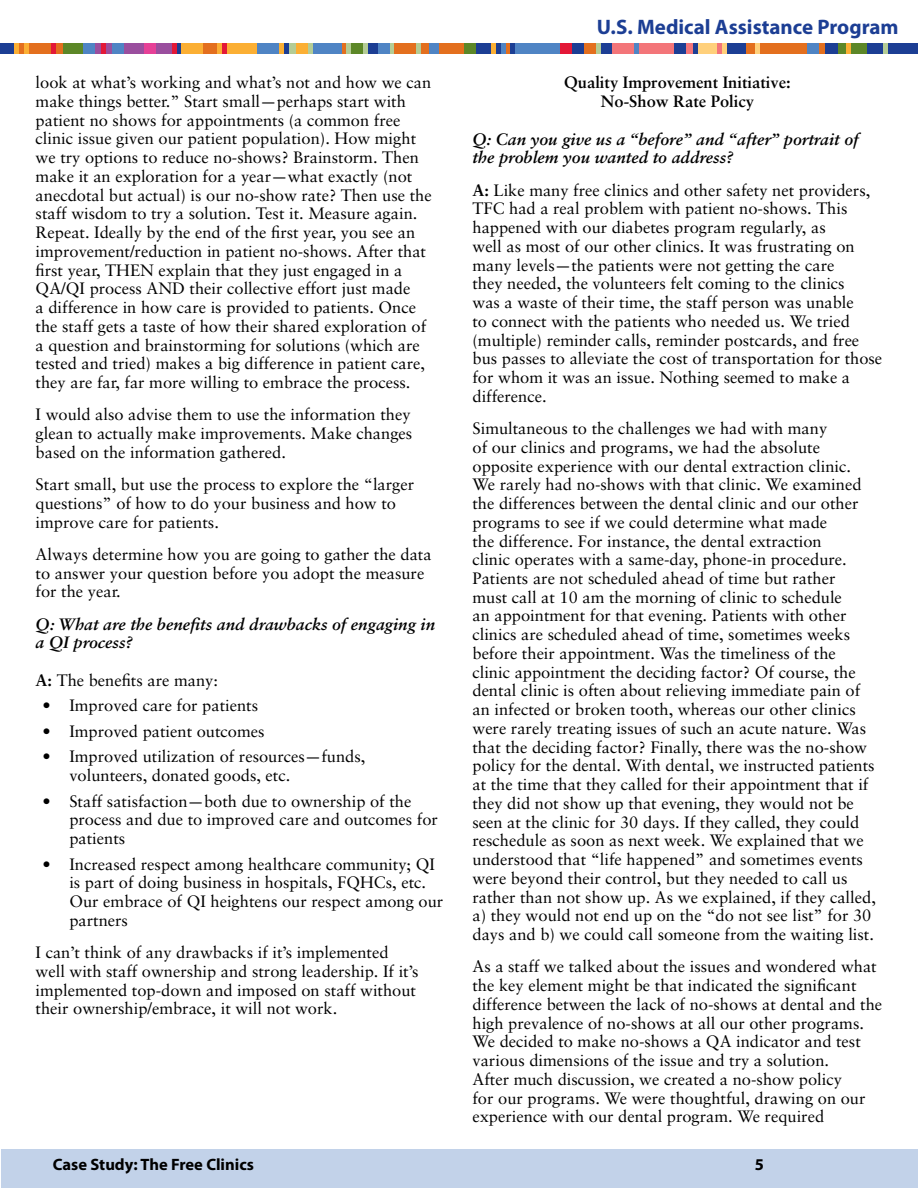
<style>
.page{position:relative;width:918px;height:1188px;background:#fff}
.page>*{position:absolute;margin:0;border:0;box-sizing:border-box;transform-origin:0 0}
.t1{font:700 21px "Myriad Pro";color:#1c3e94}
.t2{font:16.5px/18.8px "Sabon CE";color:#000}
.t3{font:italic 700 16.5px/18.8px "Sabon CE";color:#000}
.t4{font:700 16.5px/18.8px "Sabon CE";color:#000;text-align:center}
.t5{font:700 16.5px "Myriad Pro";color:#000}
.s1{font-weight:700}
</style>
<div class="page">
<svg style="left:0;top:43px;width:918px;height:1px"></svg>
<div style="left:0;top:44px;width:918px;height:10px;background:#1c3e94"></div>
<div style="left:19px;top:44px;width:44px;height:10px;background:#e36f1e"></div>
<div style="left:63px;top:44px;width:22px;height:10px;background:#5c8727"></div>
<div style="left:51px;top:44px;width:5px;height:10px;background:#e31837"></div>
<div style="left:92px;top:44px;width:80px;height:10px;background:#9a4e9e"></div>
<div style="left:613px;top:44px;width:80px;height:10px;background:#f37579"></div>
<div style="left:290px;top:44px;width:78px;height:10px;background:#b4cc95"></div>
<div style="left:206px;top:44px;width:78px;height:10px;background:#fbaf34"></div>
<div style="left:746px;top:44px;width:79px;height:10px;background:#e36f1e"></div>
<div style="left:394px;top:44px;width:78px;height:10px;background:#e36f1e"></div>
<div style="left:257px;top:44px;width:22px;height:10px;background:#4f84c4"></div>
<div style="left:101px;top:44px;width:5px;height:10px;background:#e31837"></div>
<hr style="left:342px;top:44px;width:4px;height:10px;background:#e36f1e">
<hr style="left:506px;top:44px;width:4px;height:10px;background:#e36f1e">
<div style="left:515px;top:44px;width:45px;height:10px;background:#4f84c4"></div>
<hr style="left:390px;top:44px;width:4px;height:10px;background:#b4cc95">
<div style="left:416px;top:44px;width:5px;height:10px;background:#b4cc95"></div>
<div style="left:596px;top:44px;width:5px;height:10px;background:#b4cc95"></div>
<hr style="left:635px;top:44px;width:4px;height:10px;background:#4f84c4">
<div style="left:755px;top:44px;width:5px;height:10px;background:#ffd07b"></div>
<div style="left:501px;top:44px;width:5px;height:10px;background:#4f84c4"></div>
<div style="left:429px;top:44px;width:10px;height:10px;background:#4f84c4"></div>
<hr style="left:491px;top:44px;width:4px;height:10px;background:#fbaf34">
<div style="left:222px;top:44px;width:5px;height:10px;background:#e31837"></div>
<div style="left:172px;top:44px;width:5px;height:10px;background:#e31837"></div>
<hr style="left:25px;top:44px;width:4px;height:10px;background:#fbaf34">
<hr style="left:14px;top:44px;width:4px;height:10px;background:#fbaf34">
<div style="left:144px;top:44px;width:11px;height:10px;background:#e64097"></div>
<div style="left:112px;top:44px;width:11px;height:10px;background:#4f84c4"></div>
<div style="left:83px;top:44px;width:11px;height:10px;background:#4f84c4"></div>
<div style="left:313px;top:44px;width:29px;height:10px;background:#4f84c4"></div>
<div style="left:839px;top:44px;width:28px;height:10px;background:#5c8727"></div>
<div style="left:698px;top:44px;width:29px;height:10px;background:#ffd07b"></div>
<div style="left:351px;top:44px;width:12px;height:10px;background:#5c8727"></div>
<div style="left:378px;top:44px;width:12px;height:10px;background:#4f84c4"></div>
<div style="left:560px;top:44px;width:11px;height:10px;background:#e31837"></div>
<div style="left:464px;top:44px;width:12px;height:10px;background:#5c8727"></div>
<div style="left:674px;top:44px;width:11px;height:10px;background:#1c3e94"></div>
<div style="left:195px;top:44px;width:22px;height:10px;background:#e36f1e"></div>
<div style="left:181px;top:44px;width:22px;height:10px;background:#fbaf34"></div>
<div style="left:296px;top:44px;width:11px;height:10px;background:#fbaf34"></div>
<div style="left:585px;top:44px;width:11px;height:10px;background:#e36f1e"></div>
<div style="left:807px;top:44px;width:12px;height:10px;background:#4f84c4"></div>
<div style="left:846px;top:44px;width:5px;height:10px;background:#fbaf34"></div>
<hr style="left:884px;top:44px;width:4px;height:10px;background:#b4cc95">
<div style="left:717px;top:44px;width:5px;height:10px;background:#f37579"></div>
<div style="left:2px;top:1149px;width:916px;height:39px;background:#c2d2e9"></div>
<p class="t2" style="left:36px;top:73px;width:398px">look at what’s working and what’s not and how we can make things better.” Start small—perhaps start with patient no shows for appointments (a common free clinic issue given our patient population). How might we try options to reduce no-shows? Brainstorm. Then make it an exploration for a year—what exactly (not anecdotal but actual) is our no-show rate? Then use the staff wisdom to try a solution. Test it. Measure again.<br>Repeat. Ideally by the end of the first year, you see an improvement/reduction in patient no-shows. After that first year, THEN explain that they just engaged in a QA/QI process AND their collective effort just made<br>a difference in how care is provided to patients. Once the staff gets a taste of how their shared exploration of a question and brainstorming for solutions (which are tested and tried) makes a big difference in patient care, they are far, far more willing to embrace the process.</p>
<p class="t2" style="left:36px;top:405px;width:378px;text-align:justify">I would also advise them to use the information they glean to actually make improvements. Make changes based on the information gathered.</p>
<p class="t2" style="left:36px;top:475px;width:380px">Start small, but use the process to explore the “larger questions” of how to do your business and how to improve care for patients.</p>
<p class="t2" style="left:36px;top:545px;width:398px">Always determine how you are going to gather the data to answer your question before you adopt the measure for the year.</p>
<p class="t3" style="left:36px;top:615px;width:401px">Q: What are the benefits and drawbacks of engaging in a QI process?</p>
<p class="t2" style="left:36px;top:671px;width:184px"><span class="s1">A:</span> The benefits are many:</p>
<p class="t2" style="left:42px;top:696px;width:217px">• Improved care for patients</p>
<p class="t2" style="left:42px;top:722px;width:224px">• Improved patient outcomes</p>
<p class="t2" style="left:69px;top:747px;width:298px;text-indent:-27px">• Improved utilization of resources—funds, volunteers, donated goods, etc.</p>
<p class="t2" style="left:69px;top:791px;width:370px;text-indent:-27px">• Staff satisfaction—both due to ownership of the process and due to improved care and outcomes for patients</p>
<p class="t2" style="left:69px;top:854px;width:375px;text-indent:-27px">• Increased respect among healthcare community; QI is part of doing business in hospitals, FQHCs, etc.<br>Our embrace of QI heightens our respect among our partners</p>
<p class="t2" style="left:36px;top:943px;width:384px">I can’t think of any drawbacks if it’s implemented well with staff ownership and strong leadership. If it’s implemented top-down and imposed on staff without their ownership/embrace, it will not work.</p>
<p class="t1" style="left:597px;top:13px;width:303px">U.S. Medical Assistance Program</p>
<p class="t4" style="left:564px;top:73px;width:228px">Quality Improvement Initiative:<br>No-Show Rate Policy</p>
<p class="t3" style="left:472px;top:130px;width:388px">Q: Can you give us a “before” and “after” portrait of the problem you wanted to address?</p>
<p class="t2" style="left:472px;top:180px;width:411px"><span class="s1">A:</span> Like many free clinics and other safety net providers, TFC had a real problem with patient no-shows. This happened with our diabetes program regularly, as<br>well as most of our other clinics. It was frustrating on many levels—the patients were not getting the care<br>they needed, the volunteers felt coming to the clinics<br>was a waste of their time, the staff person was unable<br>to connect with the patients who needed us. We tried (multiple) reminder calls, reminder postcards, and free bus passes to alleviate the cost of transportation for those for whom it was an issue. Nothing seemed to make a difference.</p>
<p class="t2" style="left:472px;top:419px;width:405px">Simultaneous to the challenges we had with many<br>of our clinics and programs, we had the absolute opposite experience with our dental extraction clinic.<br>We rarely had no-shows with that clinic. We examined the differences between the dental clinic and our other programs to see if we could determine what made<br>the difference. For instance, the dental extraction<br>clinic operates with a same-day, phone-in procedure.<br>Patients are not scheduled ahead of time but rather<br>must call at 10 am the morning of clinic to schedule<br>an appointment for that evening. Patients with other clinics are scheduled ahead of time, sometimes weeks before their appointment. Was the timeliness of the clinic appointment the deciding factor? Of course, the dental clinic is often about relieving immediate pain of an infected or broken tooth, whereas our other clinics were rarely treating issues of such an acute nature. Was that the deciding factor? Finally, there was the no-show policy for the dental. With dental, we instructed patients at the time that they called for their appointment that if they did not show up that evening, they would not be seen at the clinic for 30 days. If they called, they could reschedule as soon as next week. We explained that we understood that “life happened” and sometimes events were beyond their control, but they needed to call us rather than not show up. As we explained, if they called, a) they would not end up on the “do not see list” for 30 days and b) we could call someone from the waiting list.</p>
<p class="t2" style="left:472px;top:957px;width:411px">As a staff we talked about the issues and wondered what the key element might be that indicated the significant difference between the lack of no-shows at dental and the high prevalence of no-shows at all our other programs.<br>We decided to make no-shows a QA indicator and test various dimensions of the issue and try a solution.<br>After much discussion, we created a no-show policy<br>for our programs. We were thoughtful, drawing on our experience with our dental program. We required</p>
<p class="t5" style="left:53px;top:1154px;width:203px">Case Study: The Free Clinics</p>
<p class="t5" style="left:755px;top:1154px;width:11px">5</p>
</div>
